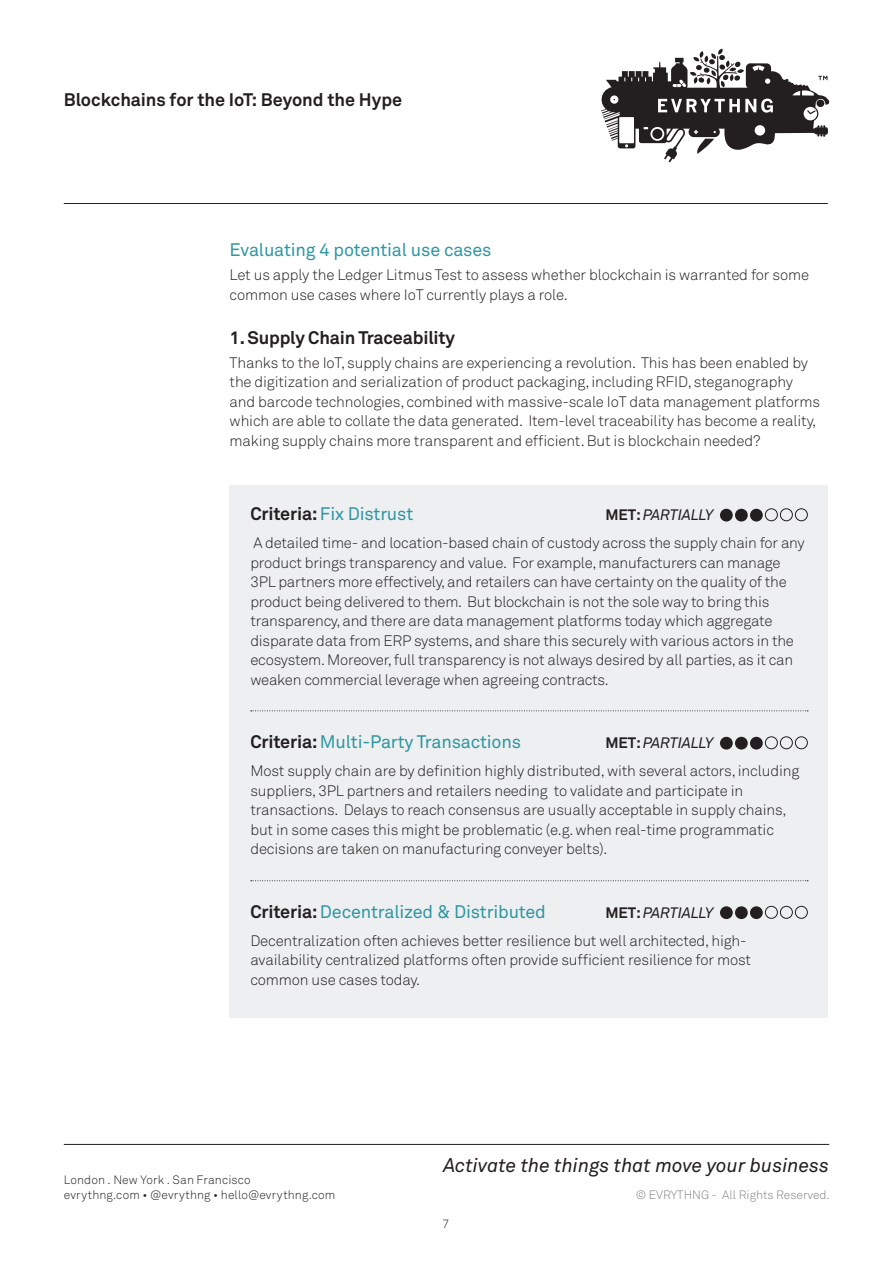
<style>
.page{position:relative;width:893px;height:1263px;background:#fff}
.page>*{position:absolute;margin:0;border:0;box-sizing:border-box;transform-origin:0 0}
.t1{font:italic 19.5px "Akkurat Std";color:#231f20}
.t2{font:18px "Akkurat Std";letter-spacing:-.01em;color:#2e97a3}
.t3{font:700 18px "Akkurat Std";letter-spacing:-.01em;color:#231f20}
.t4{font:300 15px/19.5px "Akkurat Std";letter-spacing:-.01em;color:#231f20}
.t5{font:italic 15px "Akkurat Std";letter-spacing:-.02em;color:#231f20}
.t6{font:300 12px/15px "Akkurat Std";letter-spacing:.01em;color:#231f20}
.t7{font:300 12px "Akkurat Std";color:#808285}
.s1{font-weight:700;color:#231f20}
.s2{font-weight:700;font-style:normal}
</style>
<div class="page">
<hr style="left:64px;top:203px;width:764px;height:1px;background:#231f20">
<svg style="left:601px;top:49px;width:229px;height:113px"></svg>
<hr style="left:64px;top:1144px;width:765px;height:1px;background:#231f20">
<div style="left:230px;top:485px;width:598px;height:532px;background:#edeff0"></div>
<svg style="left:251px;top:710px;width:557px;height:1px"></svg>
<svg style="left:251px;top:880px;width:557px;height:1px"></svg>
<div style="left:721px;top:509px;width:11px;height:12px;background:#231f20;border-radius:50%"></div>
<div style="left:720px;top:509px;width:13px;height:12px;border:2px solid #231f20;border-radius:50%"></div>
<div style="left:736px;top:509px;width:11px;height:12px;background:#231f20;border-radius:50%"></div>
<div style="left:735px;top:509px;width:13px;height:12px;border:2px solid #231f20;border-radius:50%"></div>
<div style="left:751px;top:509px;width:11px;height:12px;background:#231f20;border-radius:50%"></div>
<div style="left:750px;top:509px;width:13px;height:12px;border:2px solid #231f20;border-radius:50%"></div>
<div style="left:765px;top:508px;width:13px;height:13px;border:1px solid #231f20;border-radius:50%"></div>
<div style="left:780px;top:508px;width:13px;height:13px;border:1px solid #231f20;border-radius:50%"></div>
<div style="left:795px;top:508px;width:13px;height:13px;border:1px solid #231f20;border-radius:50%"></div>
<div style="left:721px;top:737px;width:11px;height:12px;background:#231f20;border-radius:50%"></div>
<div style="left:720px;top:737px;width:13px;height:12px;border:2px solid #231f20;border-radius:50%"></div>
<div style="left:736px;top:737px;width:11px;height:12px;background:#231f20;border-radius:50%"></div>
<div style="left:735px;top:737px;width:13px;height:12px;border:2px solid #231f20;border-radius:50%"></div>
<div style="left:751px;top:737px;width:11px;height:12px;background:#231f20;border-radius:50%"></div>
<div style="left:750px;top:737px;width:13px;height:12px;border:2px solid #231f20;border-radius:50%"></div>
<div style="left:765px;top:736px;width:13px;height:13px;border:1px solid #231f20;border-radius:50%"></div>
<div style="left:780px;top:736px;width:13px;height:13px;border:1px solid #231f20;border-radius:50%"></div>
<div style="left:795px;top:736px;width:13px;height:13px;border:1px solid #231f20;border-radius:50%"></div>
<div style="left:721px;top:907px;width:11px;height:11px;background:#231f20;border-radius:50%"></div>
<div style="left:720px;top:906px;width:13px;height:13px;border:2px solid #231f20;border-radius:50%"></div>
<div style="left:736px;top:907px;width:11px;height:11px;background:#231f20;border-radius:50%"></div>
<div style="left:735px;top:906px;width:13px;height:13px;border:2px solid #231f20;border-radius:50%"></div>
<div style="left:751px;top:907px;width:11px;height:11px;background:#231f20;border-radius:50%"></div>
<div style="left:750px;top:906px;width:13px;height:13px;border:2px solid #231f20;border-radius:50%"></div>
<div style="left:765px;top:906px;width:13px;height:13px;border:1px solid #231f20;border-radius:50%"></div>
<div style="left:780px;top:906px;width:13px;height:13px;border:1px solid #231f20;border-radius:50%"></div>
<div style="left:795px;top:906px;width:13px;height:13px;border:1px solid #231f20;border-radius:50%"></div>
<p class="t3" style="left:64px;top:88px;width:340px">Blockchains for the IoT: Beyond the Hype</p>
<p class="t2" style="left:230px;top:240px;width:263px">Evaluating 4 potential use cases</p>
<p class="t4" style="left:230px;top:265px;width:581px">Let us apply the Ledger Litmus Test to assess whether blockchain is warranted for some common use cases where IoT currently plays a role.</p>
<p class="t3" style="left:230px;top:326px;width:227px">1. Supply Chain Traceability</p>
<p class="t4" style="left:230px;top:352px;width:592px">Thanks to the IoT, supply chains are experiencing a revolution. This has been enabled by the digitization and serialization of product packaging, including RFID, steganography and barcode technologies, combined with massive-scale IoT data management platforms which are able to collate the data generated. Item-level traceability has become a reality, making supply chains more transparent and efficient. But is blockchain needed?</p>
<p class="t2" style="left:250px;top:504px;width:164px"><span class="s1">Criteria:</span> Fix Distrust</p>
<p class="t4" style="left:250px;top:533px;width:556px">A detailed time- and location-based chain of custody across the supply chain for any product brings transparency and value. For example, manufacturers can manage 3PL partners more effectively, and retailers can have certainty on the quality of the product being delivered to them. But blockchain is not the sole way to bring this transparency, and there are data management platforms today which aggregate disparate data from ERP systems, and share this securely with various actors in the ecosystem. Moreover, full transparency is not always desired by all parties, as it can weaken commercial leverage when agreeing contracts.</p>
<p class="t5" style="left:605px;top:506px;width:109px"><span class="s2">MET:</span> PARTIALLY</p>
<p class="t2" style="left:250px;top:732px;width:272px"><span class="s1">Criteria:</span> Multi-Party Transactions</p>
<p class="t4" style="left:250px;top:761px;width:550px">Most supply chain are by definition highly distributed, with several actors, including suppliers, 3PL partners and retailers needing to validate and participate in transactions. Delays to reach consensus are usually acceptable in supply chains, but in some cases this might be problematic (e.g. when real-time programmatic decisions are taken on manufacturing conveyer belts).</p>
<p class="t5" style="left:605px;top:734px;width:109px"><span class="s2">MET:</span> PARTIALLY</p>
<p class="t2" style="left:250px;top:901px;width:297px"><span class="s1">Criteria:</span> Decentralized &amp; Distributed</p>
<p class="t4" style="left:250px;top:931px;width:502px">Decentralization often achieves better resilience but well architected, high&shy;availability centralized platforms often provide sufficient resilience for most common use cases today.</p>
<p class="t5" style="left:605px;top:904px;width:109px"><span class="s2">MET:</span> PARTIALLY</p>
<p class="t6" style="left:64px;top:1172px;width:273px">London . New York . San Francisco<br>evrythng.com • @evrythng • hello@evrythng.com</p>
<h1 class="t1" style="left:443px;top:1154px;width:387px">Activate the things that move your business</h1>
<p class="t6" style="left:442px;top:1216px;width:8px">7</p>
<p class="t7" style="left:636px;top:1187px;width:196px">© EVRYTHNG - All Rights Reserved.</p>
</div>
